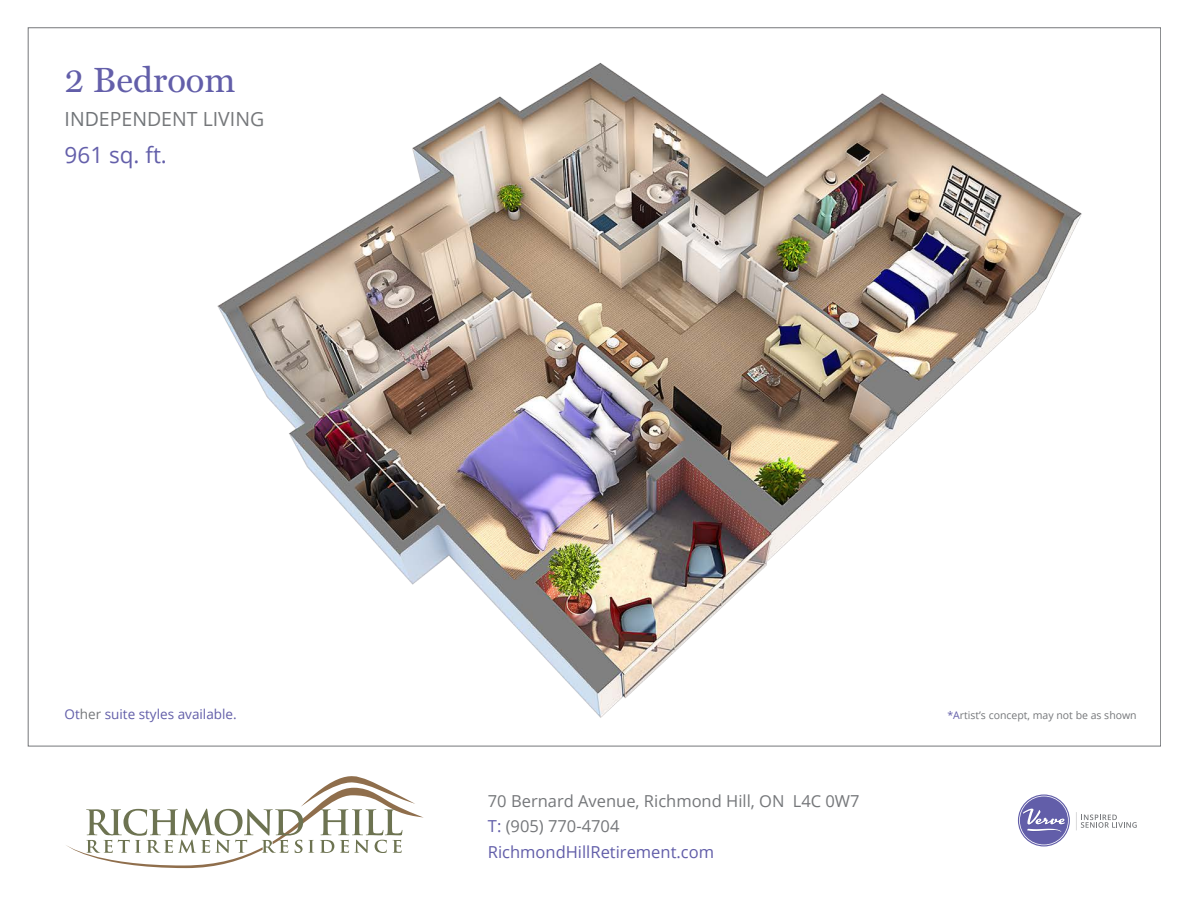
<style>
.page{position:relative;width:1188px;height:918px;background:#fff}
.page>*{position:absolute;margin:0;border:0;box-sizing:border-box;transform-origin:0 0}
.t1{font:35.25px "Miller Text";color:#625ea9}
.t2{font:22.5px "Open Sans";color:#625ea9}
.t3{font:19.5px "Open Sans";color:#75777a}
.body{font:16.5px "Open Sans";color:#75777a}
.URL{font:16.5px "Open Sans";color:#625ea9}
._4_-_address{font:16.5px "Open Sans";color:#75777a}
.t4{font:13.5px "Open Sans";color:#625ea9}
.t5{font:10.5px "Open Sans";color:#75777a}
.s1{color:#645faa}
.s2{color:#707478}
.s3{color:#75777a}
.s4{color:#625ea9}
</style>
<div class="page">
<img style="left:217px;top:63px;width:865px;height:655px">
<svg style="left:1018px;top:794px;width:52px;height:52px"></svg>
<svg style="left:1076px;top:812px;width:61px;height:18px"></svg>
<svg style="left:66px;top:776px;width:358px;height:92px"></svg>
<h1 class="t1" style="left:65px;top:59px;width:172px">2 <span class="s1">B</span>edroom</h1>
<p class="t3" style="left:65px;top:105px;width:201px"><span class="s2">IND</span>EPE<span class="s2">N</span>DENT LIVING</p>
<h2 class="t2" style="left:65px;top:140px;width:104px"><span class="s1">961 s</span>q. ft.</h2>
<p class="t4" style="left:65px;top:705px;width:174px">Ot<span class="s3">her</span> suite styles available.</p>
<p class="t5" style="left:947px;top:708px;width:191px"><span class="s4">*A</span>rtist’s concept, may not be as shown</p>
<p class="body" style="left:488px;top:790px;width:373px">70 Bernard Avenue, Richmond Hill, ON L4C 0W7</p>
<p class="_4_-_address" style="left:488px;top:815px;width:133px"><span class="s4">T:</span> (905) 770-4704</p>
<p class="URL" style="left:488px;top:841px;width:228px">RichmondHillRetirement.com</p>
</div>
